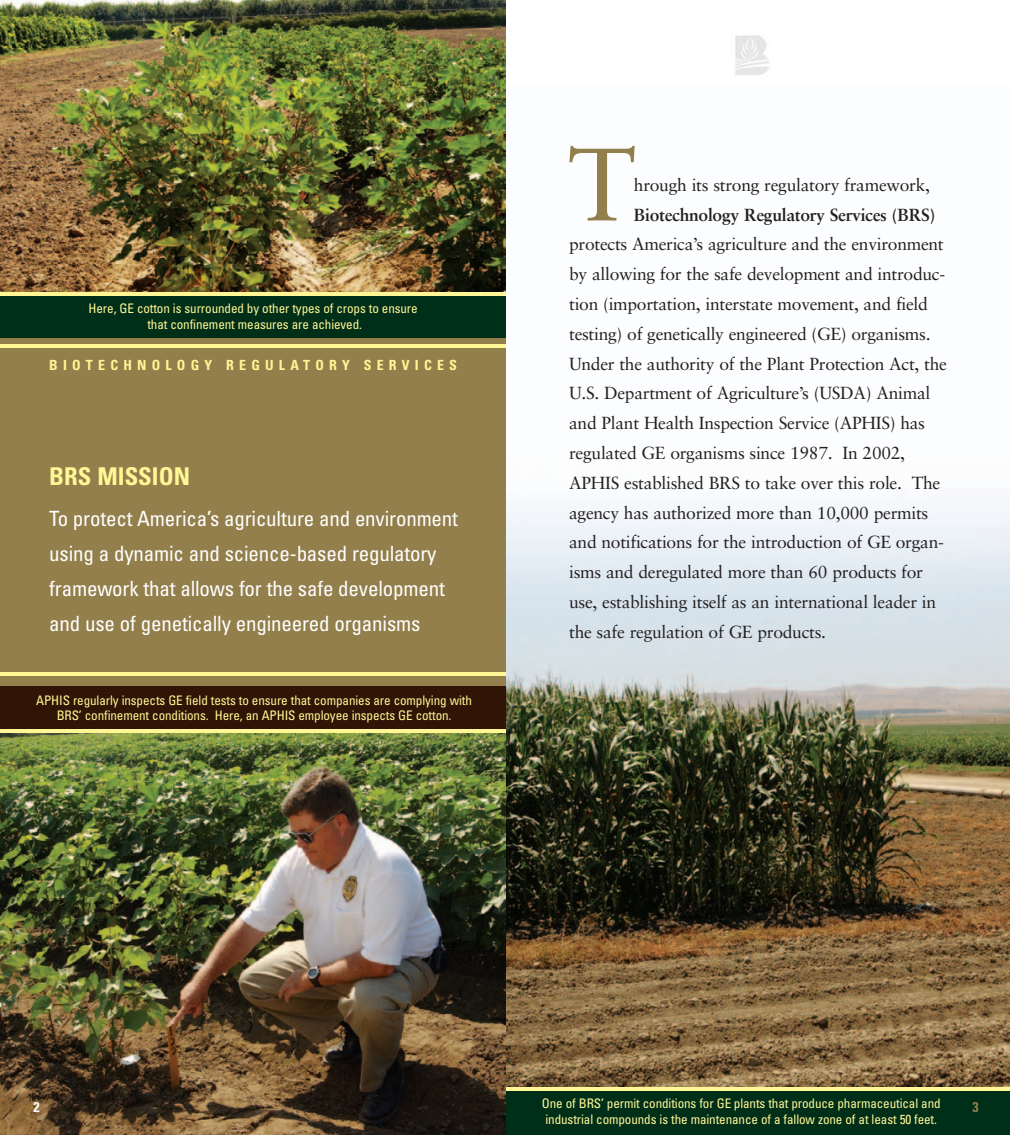
<style>
.page{position:relative;width:1010px;height:1135px;background:#fff}
.page>*{position:absolute;margin:0;border:0;box-sizing:border-box;transform-origin:0 0}
.t1{font:102.9px "Sabon";color:#937f4c}
.t2{font:700 condensed 24.5px "Univers";color:#fff695}
.t3{font:condensed 21px/35px "Univers";letter-spacing:-.01em;color:#fff}
.t4{font:17.5px/29.8px "Sabon";letter-spacing:-.015em;color:#231f20}
.t5{font:700 17.5px "Sabon";letter-spacing:-.015em;color:#231f20}
.t6{font:700 condensed 14px "Univers";letter-spacing:.375em;color:#fff695}
.t7{font:700 condensed 14px "Univers";color:#fff}
.t8{font:700 condensed 14px "Univers";color:#937f4c}
.t9{font:condensed 13.12px/15.8px "Univers";letter-spacing:-.01em;color:#fff695;text-align:center}
</style>
<div class="page">
<img style="left:0;top:0;width:1010px;height:1134px">
<p class="t9" style="left:89px;top:302px;width:331px">Here, GE cotton is surrounded by other types of crops to ensure that confinement measures are achieved.</p>
<p class="t6" style="left:49px;top:359px;width:409px">BIOTECHNOLOGY REGULATORY SERVICES</p>
<h2 class="t2" style="left:49px;top:466px;width:142px">BRS MISSION</h2>
<p class="t3" style="left:49px;top:502px;width:410px">To protect America’s agriculture and environment using a dynamic and science-based regulatory framework that allows for the safe development and use of genetically engineered organisms</p>
<p class="t9" style="left:36px;top:693px;width:437px">APHIS regularly inspects GE field tests to ensure that companies are complying with<br>BRS’ confinement conditions. Here, an APHIS employee inspects GE cotton.</p>
<h1 class="t1" style="left:568px;top:142px;width:70px">T</h1>
<p class="t4" style="left:634px;top:171px;width:298px">hrough its strong regulatory framework,</p>
<p class="t5" style="left:634px;top:207px;width:303px">Biotechnology Regulatory Services (BRS)</p>
<p class="t4" style="left:569px;top:231px;width:379px">protects America’s agriculture and the environment by allowing for the safe development and introduc&shy;tion (importation, interstate movement, and field testing) of genetically engineered (GE) organisms.<br>Under the authority of the Plant Protection Act, the U.S. Department of Agriculture’s (USDA) Animal and Plant Health Inspection Service (APHIS) has regulated GE organisms since 1987. In 2002, APHIS established BRS to take over this role. The agency has authorized more than 10,000 permits and notifications for the introduction of GE organ&shy;isms and deregulated more than 60 products for use, establishing itself as an international leader in the safe regulation of GE products.</p>
<p class="t9" style="left:542px;top:1096px;width:400px;text-align:left">One of BRS’ permit conditions for GE plants that produce pharmaceutical and industrial compounds is the maintenance of a fallow zone of at least 50 feet.</p>
<p class="t7" style="left:34px;top:1101px;width:8px">2</p>
<p class="t8" style="left:972px;top:1101px;width:8px">3</p>
</div>
